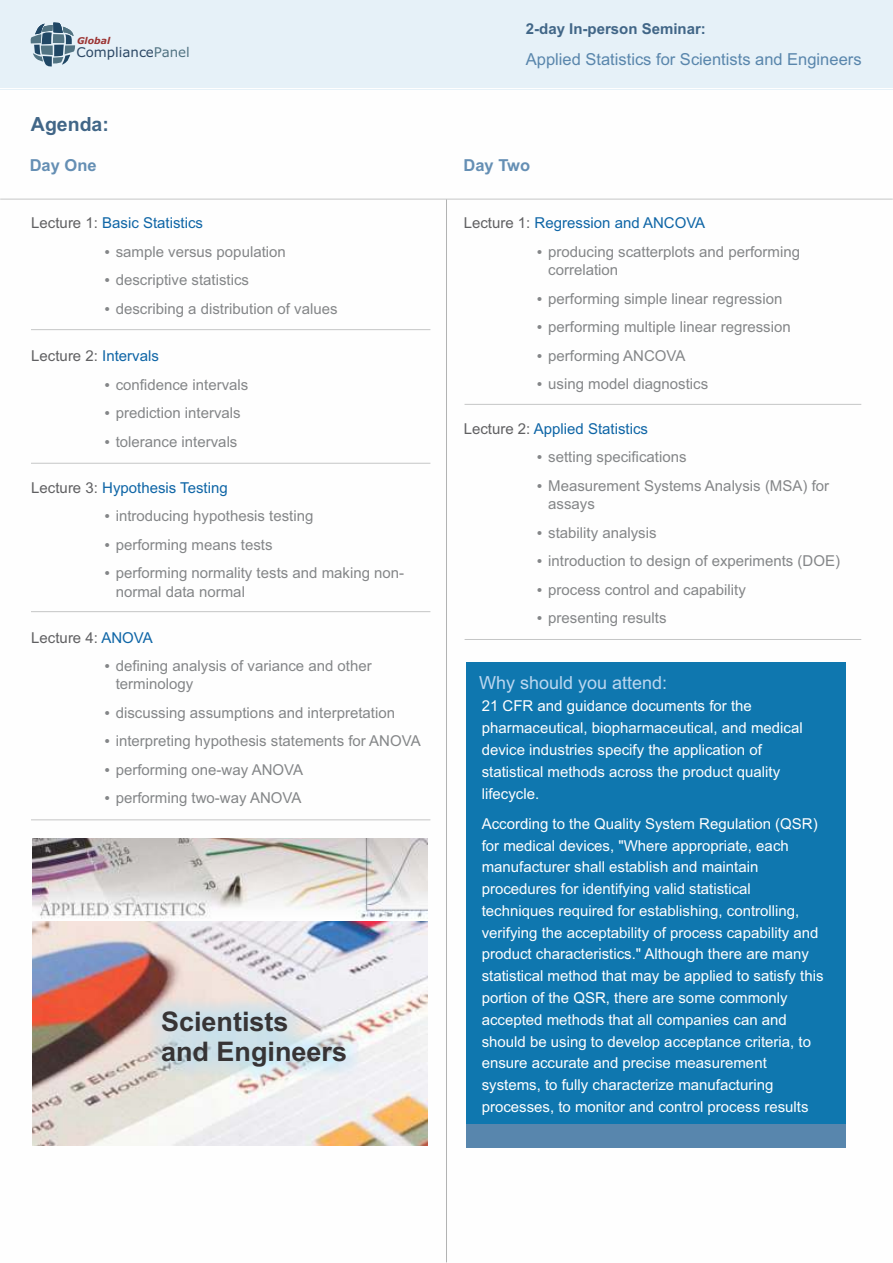
<style>
.page{position:relative;width:893px;height:1263px;background:#fff}
.page>*{position:absolute;margin:0;border:0;box-sizing:border-box;transform-origin:0 0}
.t1{font:700 27px/30.2px "Arial";color:#373435}
.t2{font:700 19.5px "Arial";color:#416687}
.t3{font:18px "Arial";color:#bbd7f0}
.t4{font:16.5px "Arial";color:#5986ac}
.t5{font:700 16.5px "Arial";color:#658fb4}
.t6{font:15px/21.8px "Arial";color:#fefefe}
.t7{font:15px/18.5px "Arial";color:#848688}
.t8{font:15px "Arial";color:#0e65a6}
.t9{font:15px "Arial";color:#606062}
.t10{font:700 15px "Arial";color:#416687}
.t11{font:13.35px "Verdana";color:#2c4865}
.t12{font:italic 700 9.3px "Verdana";color:#9c3534}
.s1{color:#527483}
.s2{color:#606062}
.s3{color:#0e65a6}
</style>
<div class="page">
<div style="left:0;top:0;width:893px;height:89px;background:#e6f1f8"></div>
<hr style="left:0;top:88px;width:893px;height:1px;background:#fefefe">
<hr style="left:446px;top:199px;width:1px;height:1063px;background:#b2b3b3">
<hr style="left:0;top:199px;width:893px;height:1px;background:#c5c6c6">
<svg style="left:30px;top:23px;width:45px;height:44px"></svg>
<img style="left:32px;top:921px;width:396px;height:224px">
<img style="left:32px;top:838px;width:396px;height:81px">
<div style="left:466px;top:662px;width:379px;height:485px;background:#5886ad"></div>
<div style="left:466px;top:662px;width:379px;height:461px;background:#0f77af"></div>
<hr style="left:31px;top:611px;width:399px;height:1px;background:#c5c6c6">
<hr style="left:465px;top:639px;width:396px;height:1px;background:#c5c6c6">
<hr style="left:31px;top:329px;width:399px;height:1px;background:#c5c6c6">
<hr style="left:31px;top:819px;width:399px;height:1px;background:#c5c6c6">
<hr style="left:31px;top:463px;width:399px;height:1px;background:#c5c6c6">
<hr style="left:464px;top:404px;width:397px;height:1px;background:#c5c6c6">
<div style="left:147px;top:996px;width:214px;height:86px;background:#abe0f9;opacity:.98"></div>
<p class="t12" style="left:77px;top:36px;width:35px">Global</p>
<p class="t11" style="left:76px;top:47px;width:115px">Compliance<span class="s1">Panel</span></p>
<p class="t10" style="left:526px;top:23px;width:182px">2-day In-person Seminar:</p>
<p class="t4" style="left:526px;top:53px;width:337px">Applied Statistics for Scientists and Engineers</p>
<h2 class="t2" style="left:31px;top:117px;width:80px">Agenda:</h2>
<p class="t5" style="left:30px;top:159px;width:68px">Day One</p>
<p class="t5" style="left:463px;top:159px;width:68px">Day Two</p>
<p class="t8" style="left:31px;top:217px;width:173px"><span class="s2">Lecture 1:</span> Basic Statistics</p>
<p class="t7" style="left:104px;top:244px;width:183px">• sample versus population</p>
<p class="t7" style="left:104px;top:272px;width:147px">• descriptive statistics</p>
<p class="t7" style="left:104px;top:301px;width:235px">• describing a distribution of values</p>
<p class="t9" style="left:31px;top:350px;width:129px">Lecture 2: <span class="s3">Intervals</span></p>
<p class="t7" style="left:104px;top:376px;width:146px">• confidence intervals</p>
<p class="t7" style="left:104px;top:405px;width:138px">• prediction intervals</p>
<p class="t7" style="left:104px;top:433px;width:135px">• tolerance intervals</p>
<p class="t8" style="left:31px;top:482px;width:198px"><span class="s2">Lecture 3:</span> Hypothesis Testing</p>
<p class="t7" style="left:104px;top:508px;width:211px">• introducing hypothesis testing</p>
<p class="t7" style="left:104px;top:537px;width:170px">• performing means tests</p>
<p class="t7" style="left:116px;top:565px;width:290px;text-indent:-12px">• performing normality tests and making non&shy;normal data normal</p>
<p class="t9" style="left:31px;top:632px;width:123px">Lecture 4: <span class="s3">ANOVA</span></p>
<p class="t7" style="left:116px;top:658px;width:257px;text-indent:-12px">• defining analysis of variance and other terminology</p>
<p class="t7" style="left:104px;top:705px;width:292px">• discussing assumptions and interpretation</p>
<p class="t7" style="left:104px;top:733px;width:318px">• interpreting hypothesis statements for ANOVA</p>
<p class="t7" style="left:104px;top:762px;width:201px">• performing one-way ANOVA</p>
<p class="t7" style="left:104px;top:790px;width:199px">• performing two-way ANOVA</p>
<h1 class="t1" style="left:161px;top:1009px;width:188px">Scientists<br>and Engineers</h1>
<p class="t8" style="left:464px;top:217px;width:243px"><span class="s2">Lecture 1:</span> Regression and ANCOVA</p>
<p class="t7" style="left:548px;top:244px;width:253px;text-indent:-12px">• producing scatterplots and performing correlation</p>
<p class="t7" style="left:536px;top:291px;width:247px">• performing simple linear regression</p>
<p class="t7" style="left:536px;top:319px;width:256px">• performing multiple linear regression</p>
<p class="t7" style="left:536px;top:348px;width:150px">• performing ANCOVA</p>
<p class="t7" style="left:536px;top:376px;width:173px">• using model diagnostics</p>
<p class="t8" style="left:464px;top:423px;width:186px"><span class="s2">Lecture 2:</span> Applied Statistics</p>
<p class="t7" style="left:536px;top:449px;width:152px">• setting specifications</p>
<p class="t7" style="left:548px;top:478px;width:282px;text-indent:-12px">• Measurement Systems Analysis (MSA) for assays</p>
<p class="t7" style="left:536px;top:525px;width:122px">• stability analysis</p>
<p class="t7" style="left:536px;top:553px;width:305px">• introduction to design of experiments (DOE)</p>
<p class="t7" style="left:536px;top:582px;width:211px">• process control and capability</p>
<p class="t7" style="left:536px;top:610px;width:132px">• presenting results</p>
<p class="t3" style="left:479px;top:676px;width:190px">Why should you attend:</p>
<p class="t6" style="left:482px;top:697px;width:322px">21 CFR and guidance documents for the pharmaceutical, biopharmaceutical, and medical device industries specify the application of statistical methods across the product quality lifecycle.</p>
<p class="t6" style="left:482px;top:814px;width:343px">According to the Quality System Regulation (QSR) for medical devices, "Where appropriate, each manufacturer shall establish and maintain procedures for identifying valid statistical techniques required for establishing, controlling, verifying the acceptability of process capability and product characteristics." Although there are many statistical method that may be applied to satisfy this portion of the QSR, there are some commonly accepted methods that all companies can and should be using to develop acceptance criteria, to ensure accurate and precise measurement systems, to fully characterize manufacturing processes, to monitor and control process results</p>
</div>
